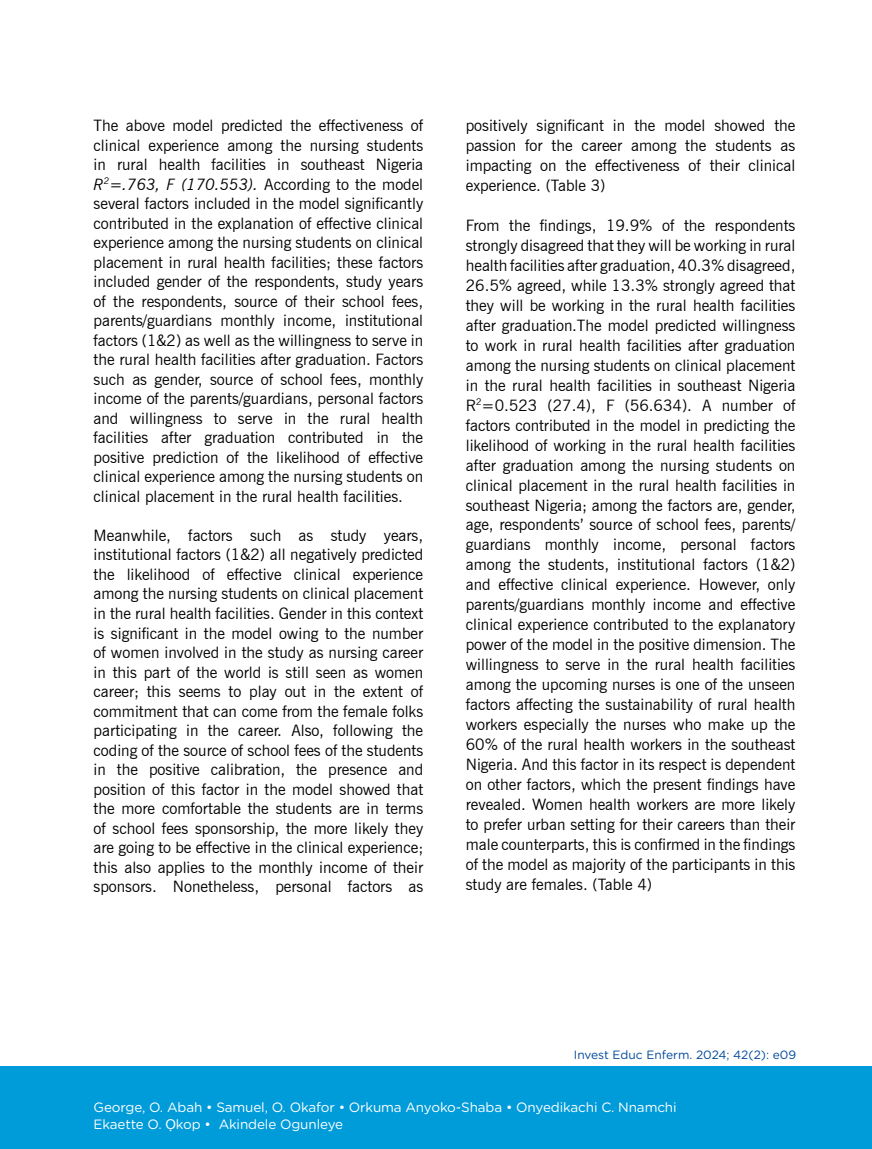
<style>
.page{position:relative;width:872px;height:1149px;background:#fff}
.page>*{position:absolute;margin:0;border:0;box-sizing:border-box;transform-origin:0 0}
.t1{font:15.75px/19.5px "News Gothic BT";color:#000;text-align:justify}
.t2{font:13.5px/16.2px "Gotham Rounded";letter-spacing:-.01em;color:#fff}
.t3{font:12px "Gotham Rounded";color:#00489a}
.s1{font-style:italic}
.s2{font-family:"Arial"}
</style>
<div class="page">
<div style="left:0;top:1065px;width:872px;height:83px;background:#009bd9"></div>
<p class="t1" style="left:94px;top:116px;width:331px">The above model predicted the effectiveness of clinical experience among the nursing students in rural health facilities in southeast Nigeria <span class="s1">R</span><sup>2</sup><span class="s1">=.763, F (170.553).</span> According to the model several factors included in the model significantly contributed in the explanation of effective clinical experience among the nursing students on clinical placement in rural health facilities; these factors included gender of the respondents, study years of the respondents, source of their school fees, parents/guardians monthly income, institutional factors (1&amp;2) as well as the willingness to serve in the rural health facilities after graduation. Factors such as gender, source of school fees, monthly income of the parents/guardians, personal factors and willingness to serve in the rural health facilities after graduation contributed in the positive prediction of the likelihood of effective clinical experience among the nursing students on clinical placement in the rural health facilities.</p>
<p class="t1" style="left:94px;top:525px;width:331px">Meanwhile, factors such as study years, institutional factors (1&amp;2) all negatively predicted the likelihood of effective clinical experience among the nursing students on clinical placement in the rural health facilities. Gender in this context is significant in the model owing to the number of women involved in the study as nursing career in this part of the world is still seen as women career; this seems to play out in the extent of commitment that can come from the female folks participating in the career. Also, following the coding of the source of school fees of the students in the positive calibration, the presence and position of this factor in the model showed that the more comfortable the students are in terms of school fees sponsorship, the more likely they are going to be effective in the clinical experience; this also applies to the monthly income of their sponsors. Nonetheless, personal factors as</p>
<p class="t1" style="left:466px;top:115px;width:331px;line-height:20px">positively significant in the model showed the passion for the career among the students as impacting on the effectiveness of their clinical experience. (Table 3)</p>
<p class="t1" style="left:466px;top:215px;width:331px;line-height:20px">From the findings, 19.9% of the respondents strongly disagreed that they will be working in rural health facilities after graduation, 40.3% disagreed, 26.5% agreed, while 13.3% strongly agreed that they will be working in the rural health facilities after graduation.The model predicted willingness to work in rural health facilities after graduation among the nursing students on clinical placement in the rural health facilities in southeast Nigeria R<sup>2</sup>=0.523 (27.4), F (56.634). A number of factors contributed in the model in predicting the likelihood of working in the rural health facilities after graduation among the nursing students on clinical placement in the rural health facilities in southeast Nigeria; among the factors are, gender, age, respondents’ source of school fees, parents/ guardians monthly income, personal factors among the students, institutional factors (1&amp;2) and effective clinical experience. However, only parents/guardians monthly income and effective clinical experience contributed to the explanatory power of the model in the positive dimension. The willingness to serve in the rural health facilities among the upcoming nurses is one of the unseen factors affecting the sustainability of rural health workers especially the nurses who make up the 60% of the rural health workers in the southeast Nigeria. And this factor in its respect is dependent on other factors, which the present findings have revealed. Women health workers are more likely to prefer urban setting for their careers than their male counterparts, this is confirmed in the findings of the model as majority of the participants in this study are females. (Table 4)</p>
<p class="t3" style="left:574px;top:1045px;width:224px">Invest Educ Enferm. 2024; 42(2): e09</p>
<p class="t2" style="left:94px;top:1098px;width:584px">George, O. Abah • Samuel, O. Okafor • Orkuma Anyoko-Shaba • Onyedikachi C. Nnamchi<br>Ekaette O. <span class="s2">Ọ</span>kop • Akindele Ogunleye</p>
</div>
